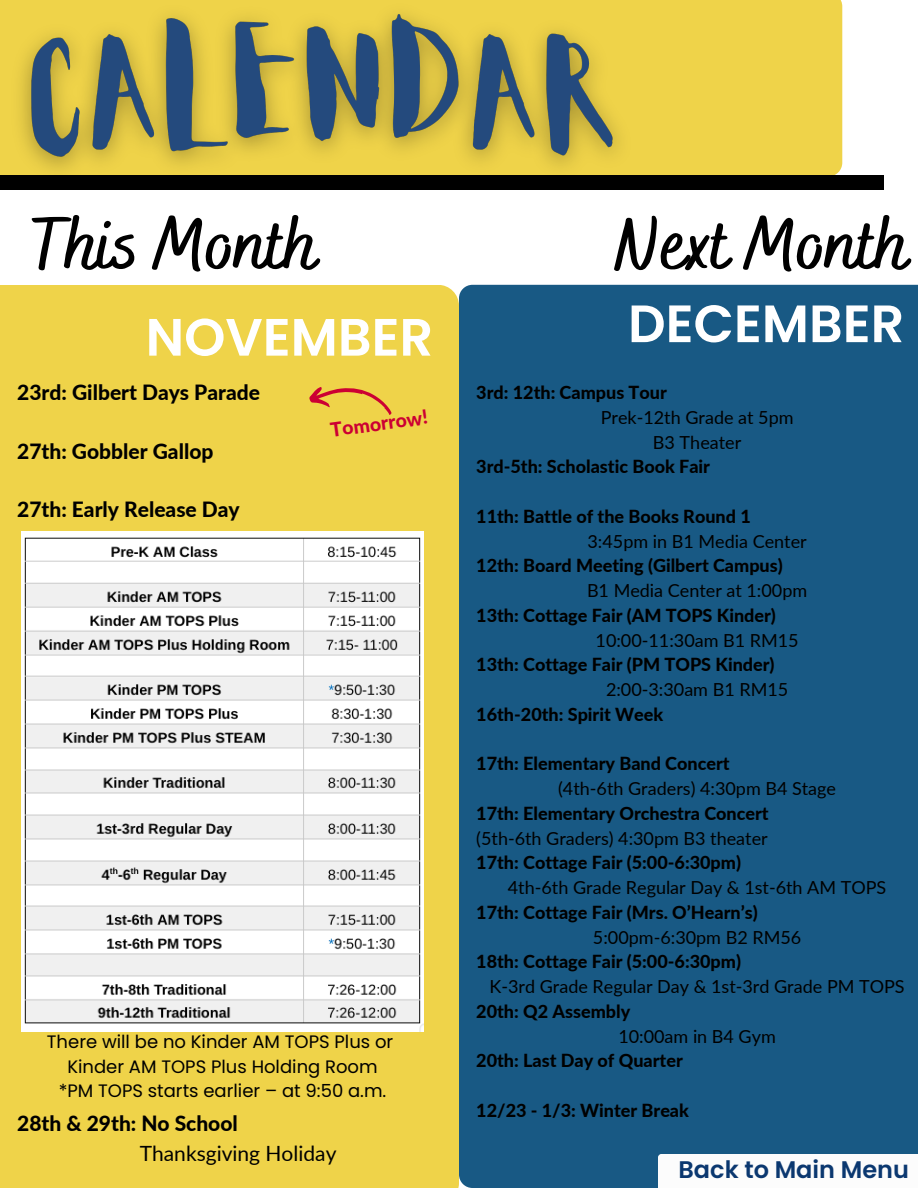
<style>
.page{position:relative;width:918px;height:1188px;background:#fff}
.page>*{position:absolute;margin:0;border:0;box-sizing:border-box;transform-origin:0 0}
.t1{font:700 75px "Bakerie Smooth";color:#000}
.t2{font:600 52.5px "Poppins";color:#fff}
.t3{font:600 24px "Poppins";color:#0b3870}
.t4{font:800 21px "Lato";color:#000}
.t5{font:21px/29.2px "Lato";color:#000}
.t6{font:800 19.5px "Lato";color:#c03}
.t7{font:800 18px "Lato";color:#000}
.t8{font:18px "Lato";color:#000}
.t9{font:18px "Poppins";color:#000}
.s1{font-weight:800}
</style>
<div class="page">
<div style="left:459px;top:285px;width:459px;height:903px;background:#185984"></div>
<div style="left:0;top:285px;width:459px;height:903px;background:#efd349"></div>
<div style="left:647px;top:0;width:195px;height:175px;background:#efd349"></div>
<div style="left:0;top:175px;width:883px;height:15px;background:#000"></div>
<div style="left:658px;top:1154px;width:260px;height:34px;background:#fcfcfc"></div>
<svg style="left:308px;top:383px;width:86px;height:32px;background:#e9b245"></svg>
<img style="left:22px;top:532px;width:401px;height:499px">
<img style="left:0;top:0;width:647px;height:175px">
<h5 class="t1" style="left:31px;top:200px;width:287px">This Month</h5>
<h6 class="t1" style="left:614px;top:200px;width:296px">Next Month</h6>
<p class="t2" style="left:628px;top:287px;width:278px">DECEMBER</p>
<p class="t2" style="left:146px;top:301px;width:289px">NOVEMBER</p>
<h2 class="t4" style="left:17px;top:379px;width:244px">23rd: Gilbert Days Parade</h2>
<h2 class="t4" style="left:17px;top:438px;width:198px">27th: Gobbler Gallop</h2>
<h3 class="t4" style="left:17px;top:496px;width:224px">27th: Early Release Day</h3>
<p class="t6" style="left:329px;top:418px;width:100px;rotate:-8deg">Tomorrow!</p>
<p class="t9" style="left:47px;top:1029px;width:348px">There will be no Kinder AM TOPS Plus or</p>
<p class="t9" style="left:67px;top:1054px;width:312px">Kinder AM TOPS Plus Holding Room</p>
<h4 class="t9" style="left:59px;top:1079px;width:329px">*PM TOPS starts earlier – at 9:50 a.m.</h4>
<h5 class="t5" style="left:140px;top:1109px;width:198px;text-indent:-122px"><span class="s1">28th &amp; 29th: No School<br></span>Thanksgiving Holiday</h5>
<p class="t7" style="left:476px;top:381px;width:192px">3rd: 12th: Campus Tour</p>
<p class="t8" style="left:601px;top:406px;width:194px">Prek-12th Grade at 5pm</p>
<h3 class="t8" style="left:653px;top:431px;width:90px">B3 Theater</h3>
<p class="t7" style="left:476px;top:456px;width:235px">3rd-5th: Scholastic Book Fair</p>
<p class="t7" style="left:476px;top:505px;width:276px">11th: Battle of the Books Round 1</p>
<p class="t8" style="left:588px;top:530px;width:221px">3:45pm in B1 Media Center</p>
<p class="t7" style="left:476px;top:555px;width:308px">12th: Board Meeting (Gilbert Campus)</p>
<p class="t8" style="left:587px;top:579px;width:222px">B1 Media Center at 1:00pm</p>
<p class="t7" style="left:476px;top:604px;width:301px">13th: Cottage Fair (AM TOPS Kinder)</p>
<p class="t8" style="left:596px;top:629px;width:205px">10:00-11:30am B1 RM15</p>
<p class="t7" style="left:476px;top:654px;width:300px">13th: Cottage Fair (PM TOPS Kinder)</p>
<p class="t8" style="left:606px;top:678px;width:184px">2:00-3:30am B1 RM15</p>
<p class="t7" style="left:476px;top:703px;width:189px">16th-20th: Spirit Week</p>
<p class="t7" style="left:476px;top:753px;width:255px">17th: Elementary Band Concert</p>
<p class="t8" style="left:558px;top:777px;width:279px">(4th-6th Graders) 4:30pm B4 Stage</p>
<p class="t7" style="left:476px;top:802px;width:294px">17th: Elementary Orchestra Concert</p>
<p class="t8" style="left:476px;top:827px;width:293px">(5th-6th Graders) 4:30pm B3 theater</p>
<p class="t7" style="left:476px;top:852px;width:266px">17th: Cottage Fair (5:00-6:30pm)</p>
<p class="t8" style="left:508px;top:876px;width:380px">4th-6th Grade Regular Day &amp; 1st-6th AM TOPS</p>
<p class="t7" style="left:476px;top:901px;width:283px">17th: Cottage Fair (Mrs. O’Hearn’s)</p>
<p class="t8" style="left:593px;top:926px;width:210px">5:00pm-6:30pm B2 RM56</p>
<p class="t7" style="left:476px;top:951px;width:266px">18th: Cottage Fair (5:00-6:30pm)</p>
<p class="t8" style="left:490px;top:975px;width:417px">K-3rd Grade Regular Day &amp; 1st-3rd Grade PM TOPS</p>
<p class="t7" style="left:476px;top:1000px;width:155px">20th: Q2 Assembly</p>
<p class="t8" style="left:618px;top:1025px;width:159px">10:00am in B4 Gym</p>
<p class="t7" style="left:476px;top:1050px;width:208px">20th: Last Day of Quarter</p>
<p class="t7" style="left:476px;top:1099px;width:214px">12/23 - 1/3: Winter Break</p>
<p class="t3" style="left:679px;top:1153px;width:232px">Back to Main Menu</p>
</div>
